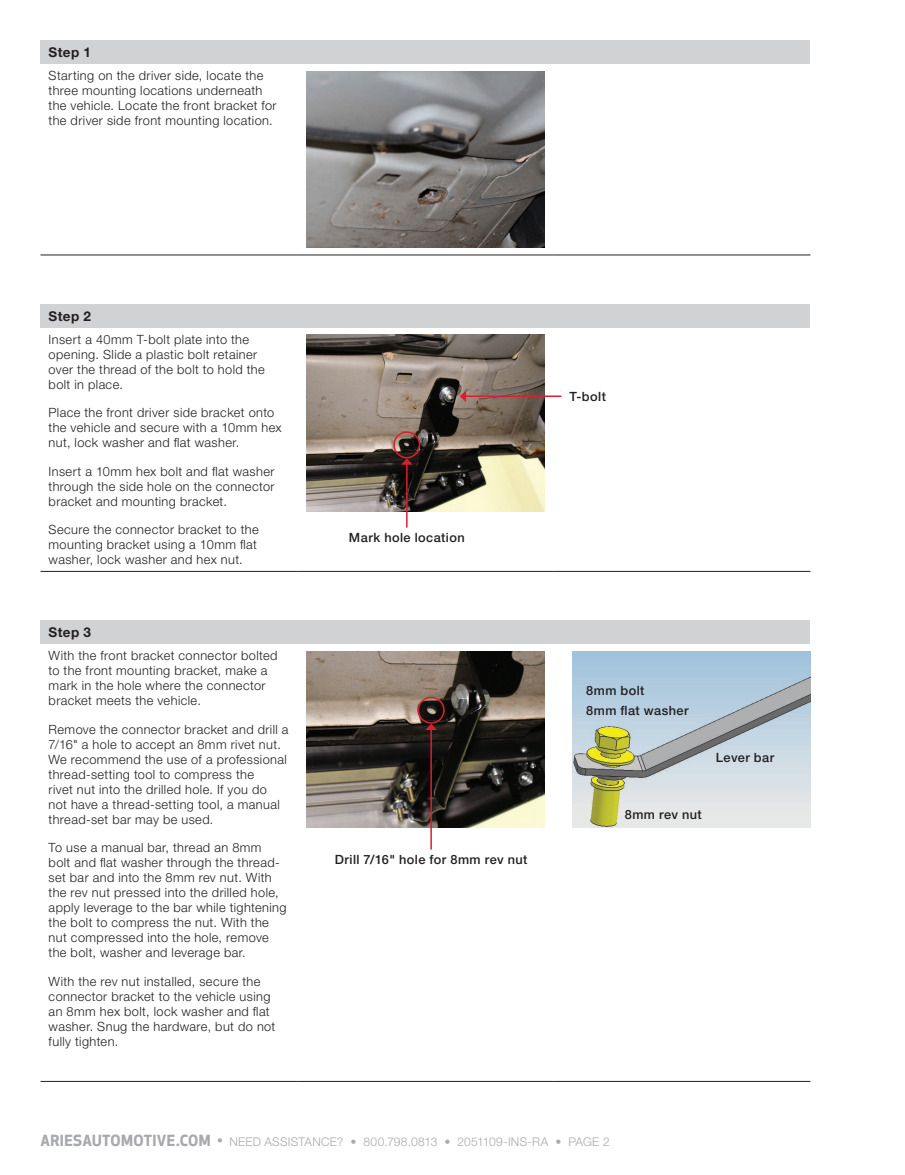
<style>
.page{position:relative;width:905px;height:1175px;background:#fff}
.page>*{position:absolute;margin:0;border:0;box-sizing:border-box;transform-origin:0 0}
.t1{font:700 13.5px "Helvetica Neue LT Std";letter-spacing:.03em;color:#231f20}
.t2{font:300 12.75px/15px "Helvetica Neue LT Std";letter-spacing:.03em;color:#231f20}
.t3{font:500 12.75px "Helvetica Neue LT Std";letter-spacing:.035em;color:#231f20}
.t4{font:300 12px "Helvetica Neue LT Std";letter-spacing:.02em;color:#a8a9ad}
.s1{font-family:"Apex New";font-weight:700;font-size:15px}
.s2{font-family:"Apex New";font-weight:500;font-size:15px}
</style>
<div class="page">
<div style="left:40px;top:40px;width:770px;height:24px;background:#d1d2d4"></div>
<hr style="left:40px;top:254px;width:257px;height:1px;background:#231f20">
<hr style="left:297px;top:254px;width:257px;height:1px;background:#231f20">
<hr style="left:554px;top:254px;width:256px;height:1px;background:#231f20">
<img style="left:306px;top:71px;width:239px;height:177px">
<div style="left:40px;top:304px;width:770px;height:24px;background:#d1d2d4"></div>
<hr style="left:40px;top:571px;width:257px;height:1px;background:#231f20">
<hr style="left:297px;top:571px;width:257px;height:1px;background:#231f20">
<hr style="left:554px;top:571px;width:256px;height:1px;background:#231f20">
<img style="left:306px;top:335px;width:239px;height:176px">
<div style="left:40px;top:620px;width:770px;height:24px;background:#d1d2d4"></div>
<hr style="left:40px;top:1081px;width:257px;height:1px;background:#231f20">
<hr style="left:297px;top:1081px;width:257px;height:1px;background:#231f20">
<hr style="left:554px;top:1081px;width:256px;height:1px;background:#231f20">
<img style="left:306px;top:651px;width:239px;height:176px">
<img style="left:572px;top:651px;width:238px;height:176px">
<div style="left:393px;top:431px;width:27px;height:27px;border:2px solid #db1e30;border-radius:50%"></div>
<div style="left:417px;top:696px;width:27px;height:27px;border:2px solid #db1e30;border-radius:50%"></div>
<hr style="left:465px;top:395px;width:96px;height:2px;background:#db1e30">
<svg style="left:460px;top:390px;width:6px;height:12px"></svg>
<hr style="left:406px;top:464px;width:1px;height:63px;background:#db1e30">
<svg style="left:401px;top:458px;width:11px;height:6px"></svg>
<hr style="left:430px;top:729px;width:2px;height:120px;background:#db1e30">
<svg style="left:425px;top:723px;width:12px;height:7px"></svg>
<p class="t1" style="left:49px;top:44px;width:44px">Step 1</p>
<p class="t2" style="left:49px;top:68px;width:229px">Starting on the driver side, locate the three mounting locations underneath the vehicle. Locate the front bracket for the driver side front mounting location.</p>
<p class="t1" style="left:49px;top:307px;width:44px">Step 2</p>
<p class="t2" style="left:49px;top:331px;width:218px">Insert a 40mm T-bolt plate into the opening. Slide a plastic bolt retainer over the thread of the bolt to hold the bolt in place.</p>
<p class="t2" style="left:49px;top:405px;width:235px">Place the front driver side bracket onto the vehicle and secure with a 10mm hex nut, lock washer and flat washer.</p>
<p class="t2" style="left:49px;top:463px;width:227px;text-align:justify">Insert a 10mm hex bolt and flat washer through the side hole on the connector bracket and mounting bracket.</p>
<p class="t2" style="left:49px;top:522px;width:211px">Secure the connector bracket to the mounting bracket using a 10mm flat washer, lock washer and hex nut.</p>
<p class="t1" style="left:49px;top:624px;width:44px">Step 3</p>
<p class="t2" style="left:49px;top:648px;width:230px">With the front bracket connector bolted to the front mounting bracket, make a mark in the hole where the connector bracket meets the vehicle.</p>
<p class="t2" style="left:49px;top:721px;width:241px">Remove the connector bracket and drill a 7/16" a hole to accept an 8mm rivet nut.<br>We recommend the use of a professional thread-setting tool to compress the<br>rivet nut into the drilled hole. If you do not have a thread-setting tool, a manual thread-set bar may be used.</p>
<p class="t2" style="left:49px;top:840px;width:239px">To use a manual bar, thread an 8mm<br>bolt and flat washer through the thread&shy;set bar and into the 8mm rev nut. With the rev nut pressed into the drilled hole, apply leverage to the bar while tightening the bolt to compress the nut. With the nut compressed into the hole, remove the bolt, washer and leverage bar.</p>
<p class="t2" style="left:49px;top:973px;width:228px">With the rev nut installed, secure the connector bracket to the vehicle using an 8mm hex bolt, lock washer and flat washer. Snug the hardware, but do not fully tighten.</p>
<p class="t3" style="left:349px;top:529px;width:117px">Mark hole location</p>
<p class="t3" style="left:569px;top:389px;width:38px">T-bolt</p>
<p class="t3" style="left:335px;top:851px;width:194px">Drill 7/16" hole for 8mm rev nut</p>
<p class="t3" style="left:586px;top:683px;width:60px">8mm bolt</p>
<p class="t3" style="left:586px;top:702px;width:104px">8mm flat washer</p>
<p class="t3" style="left:716px;top:750px;width:60px">Lever bar</p>
<p class="t3" style="left:624px;top:806px;width:79px">8mm rev nut</p>
<p class="t4" style="left:40px;top:1134px;width:570px"><span class="s1">ARIESAUTOMOTIVE.COM</span> <span class="s2">•</span> NEED ASSISTANCE? • 800.798.0813 • 2051109-INS-RA • PAGE 2</p>
</div>
